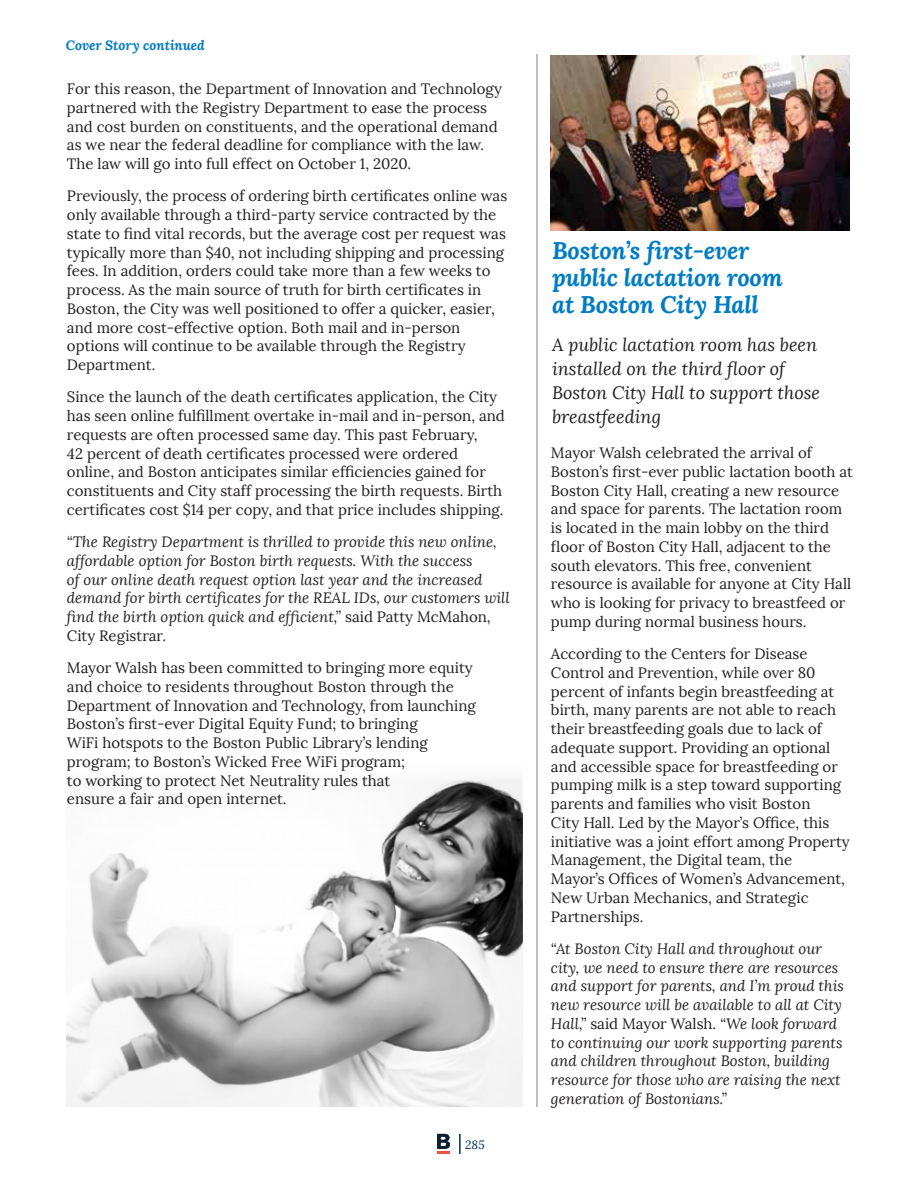
<style>
.page{position:relative;width:918px;height:1188px;background:#fff}
.page>*{position:absolute;margin:0;border:0;box-sizing:border-box;transform-origin:0 0}
.t1{font:italic 700 24px/27px "Lora";letter-spacing:-.01em;color:#007cc3}
.t2{font:italic 18px/24px "Lora";color:#231f20}
.t3{font:15px/18.8px "Lora";color:#231f20}
.t4{font:italic 15px/18.8px "Lora";color:#231f20}
.t5{font:italic 700 13.5px "Lora";color:#007cc3}
.t6{font:italic 12px "Lora";color:#002d5c}
.s1{font-style:normal}
</style>
<div class="page">
<svg style="left:437px;top:1134px;width:13px;height:20px"></svg>
<hr style="left:459px;top:1134px;width:2px;height:20px;background:#002d5c">
<img style="left:67px;top:779px;width:455px;height:327px">
<hr style="left:537px;top:54px;width:1px;height:1053px;background:#808285">
<img style="left:551px;top:55px;width:299px;height:175px">
<p class="t5" style="left:66px;top:36px;width:141px">Cover Story continued</p>
<p class="t3" style="left:67px;top:79px;width:437px">For this reason, the Department of Innovation and Technology partnered with the Registry Department to ease the process and cost burden on constituents, and the operational demand as we near the federal deadline for compliance with the law.<br>The law will go into full effect on October 1, 2020.</p>
<p class="t3" style="left:67px;top:187px;width:442px">Previously, the process of ordering birth certificates online was only available through a third-party service contracted by the state to find vital records, but the average cost per request was typically more than $40, not including shipping and processing fees. In addition, orders could take more than a few weeks to process. As the main source of truth for birth certificates in Boston, the City was well positioned to offer a quicker, easier, and more cost-effective option. Both mail and in-person options will continue to be available through the Registry Department.</p>
<p class="t3" style="left:67px;top:388px;width:439px">Since the launch of the death certificates application, the City has seen online fulfillment overtake in-mail and in-person, and requests are often processed same day. This past February,<br>42 percent of death certificates processed were ordered online, and Boston anticipates similar efficiencies gained for constituents and City staff processing the birth requests. Birth certificates cost $14 per copy, and that price includes shipping.</p>
<p class="t4" style="left:67px;top:533px;width:444px">“The Registry Department is thrilled to provide this new online, affordable option for Boston birth requests. With the success<br>of our online death request option last year and the increased demand for birth certificates for the REAL IDs, our customers will find the birth option quick and efficient,” <span class="s1">said Patty McMahon, City Registrar.</span></p>
<p class="t3" style="left:67px;top:658px;width:410px">Mayor Walsh has been committed to bringing more equity and choice to residents throughout Boston through the Department of Innovation and Technology, from launching Boston’s first-ever Digital Equity Fund; to bringing<br>WiFi hotspots to the Boston Public Library’s lending program; to Boston’s Wicked Free WiFi program;<br>to working to protect Net Neutrality rules that<br>ensure a fair and open internet.</p>
<p class="t6" style="left:465px;top:1137px;width:21px">285</p>
<h1 class="t1" style="left:552px;top:237px;width:232px">Boston’s first-ever public lactation room at Boston City Hall</h1>
<p class="t2" style="left:552px;top:333px;width:270px">A public lactation room has been installed on the third floor of<br>Boston City Hall to support those breastfeeding</p>
<p class="t3" style="left:551px;top:443px;width:304px">Mayor Walsh celebrated the arrival of Boston’s first-ever public lactation booth at Boston City Hall, creating a new resource and space for parents. The lactation room is located in the main lobby on the third floor of Boston City Hall, adjacent to the south elevators. This free, convenient resource is available for anyone at City Hall who is looking for privacy to breastfeed or pump during normal business hours.</p>
<p class="t3" style="left:551px;top:644px;width:300px">According to the Centers for Disease Control and Prevention, while over 80 percent of infants begin breastfeeding at birth, many parents are not able to reach their breastfeeding goals due to lack of adequate support. Providing an optional and accessible space for breastfeeding or pumping milk is a step toward supporting parents and families who visit Boston<br>City Hall. Led by the Mayor’s Office, this initiative was a joint effort among Property Management, the Digital team, the<br>Mayor’s Offices of Women’s Advancement, New Urban Mechanics, and Strategic Partnerships.</p>
<p class="t4" style="left:551px;top:939px;width:294px">“At Boston City Hall and throughout our city, we need to ensure there are resources and support for parents, and I’m proud this new resource will be available to all at City Hall,” <span class="s1">said Mayor Walsh.</span> “We look forward to continuing our work supporting parents and children throughout Boston, building resource for those who are raising the next generation of Bostonians.”</p>
</div>
